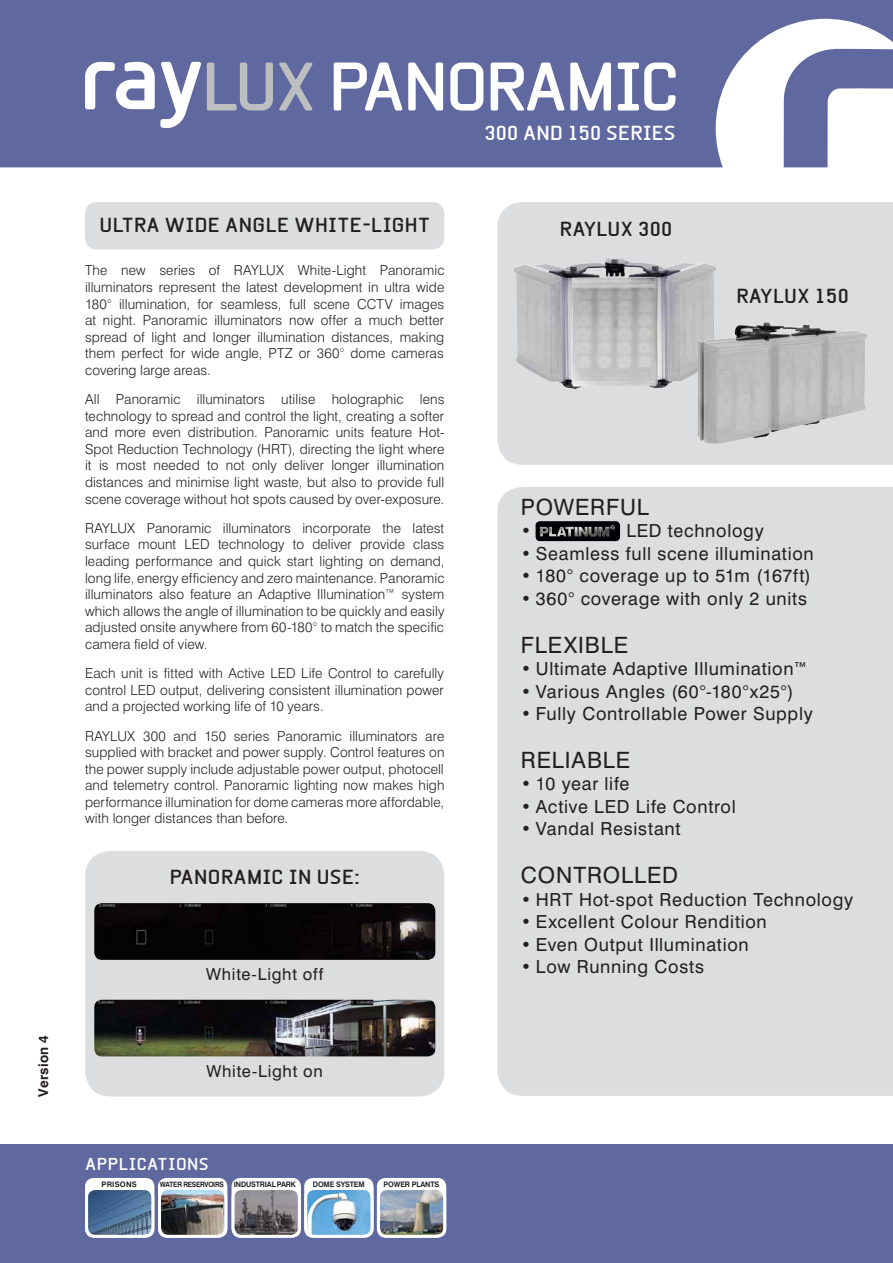
<style>
.page{position:relative;width:893px;height:1263px;background:#fff}
.page>*{position:absolute;margin:0;border:0;box-sizing:border-box;transform-origin:0 0}
.t1{font:700 65.55px "Beta Sans";letter-spacing:-.04em;color:#fff}
.t2{font:22.5px "Swiss 721 BT";letter-spacing:.04em;color:#231f20}
.t3{font:700 19.5px "Beta Sans";letter-spacing:.02em;color:#231f20}
.t4{font:700 19.5px "Beta Sans";letter-spacing:.01em;color:#fff}
.t5{font:18px "Swiss 721 BT";letter-spacing:.04em;color:#231f20}
.t6{font:16.5px "Swiss 721 BT";letter-spacing:.04em;color:#231f20}
.t7{font:700 16.5px "Beta Sans";letter-spacing:.025em;color:#fff}
.t8{font:300 13.8px/16.5px "Swiss 721 BT";letter-spacing:.005em;color:#231f20;text-align:justify}
.t9{font:700 13.5px "Swiss 721 BT";letter-spacing:.02em;color:#231f20}
.t10{font:700 7.5px "Swiss 721 BT";letter-spacing:-.02em;color:#231f20;scale:.95 1}
.t11{font:700 7.5px "Swiss 721 BT";letter-spacing:.02em;color:#231f20}
.t12{font:700 7.35px "Swiss 721 BT";letter-spacing:-.04em;color:#231f20;scale:.9 1}
.s1{color:#bcbec0}
</style>
<div class="page">
<div style="left:497px;top:487px;width:396px;height:609px;background:#dcddde"></div>
<div style="left:497px;top:202px;width:396px;height:263px;background:#dcddde"></div>
<svg style="left:0;top:0;width:893px;height:167px;fill:#5f699f"></svg>
<div style="left:0;top:1144px;width:893px;height:119px;background:#5f699f"></div>
<div style="left:85px;top:1178px;width:69px;height:59px;background:#fff;border-radius:9px"></div>
<img style="left:87px;top:1191px;width:66px;height:45px">
<div style="left:85px;top:1187px;width:69px;height:51px;border:3px solid #fff;border-radius:9px"></div>
<div style="left:158px;top:1178px;width:69px;height:59px;background:#fff;border-radius:9px"></div>
<img style="left:160px;top:1191px;width:66px;height:45px">
<div style="left:158px;top:1187px;width:69px;height:51px;border:3px solid #fff;border-radius:9px"></div>
<div style="left:232px;top:1178px;width:69px;height:59px;background:#fff;border-radius:9px"></div>
<img style="left:233px;top:1191px;width:66px;height:45px">
<div style="left:232px;top:1187px;width:69px;height:51px;border:3px solid #fff;border-radius:9px"></div>
<div style="left:377px;top:1178px;width:69px;height:59px;background:#fff;border-radius:9px"></div>
<img style="left:378px;top:1191px;width:67px;height:45px">
<div style="left:377px;top:1187px;width:69px;height:51px;border:3px solid #fff;border-radius:9px"></div>
<div style="left:304px;top:1178px;width:70px;height:59px;background:#fff;border-radius:9px"></div>
<img style="left:306px;top:1191px;width:66px;height:45px">
<div style="left:304px;top:1187px;width:69px;height:51px;border:3px solid #fff;border-radius:9px"></div>
<svg style="left:85px;top:62px;width:116px;height:66px"></svg>
<div style="left:85px;top:202px;width:359px;height:48px;background:#dcddde;border-radius:12px"></div>
<div style="left:85px;top:851px;width:359px;height:245px;background:#dcddde;border-radius:25px"></div>
<img style="left:94px;top:903px;width:341px;height:57px">
<img style="left:94px;top:1000px;width:341px;height:56px">
<img style="left:514px;top:258px;width:202px;height:131px">
<img style="left:697px;top:322px;width:170px;height:122px">
<svg style="left:536px;top:521px;width:84px;height:20px"></svg>
<img style="left:565px;top:525px;width:50px;height:11px">
<p class="t9" style="left:35px;top:1096px;width:63px;rotate:-90deg">Version 4</p>
<h1 class="t1" style="left:202px;top:49px;width:480px"><span class="s1">LUX</span> PANORAMIC</h1>
<h3 class="t4" style="left:484px;top:121px;width:193px">300 AND 150 SERIES</h3>
<h3 class="t3" style="left:99px;top:213px;width:332px">ULTRA WIDE ANGLE WHITE-LIGHT</h3>
<h3 class="t3" style="left:560px;top:218px;width:114px">RAYLUX 300</h3>
<p class="t8" style="left:85px;top:262px;width:361px">The new series of RAYLUX White-Light Panoramic illuminators represent the latest development in ultra wide 180° illumination, for seamless, full scene CCTV images at night. Panoramic illuminators now offer a much better spread of light and longer illumination distances, making them perfect for wide angle, PTZ or 360° dome cameras covering large areas.</p>
<p class="t8" style="left:85px;top:391px;width:361px">All Panoramic illuminators utilise holographic lens technology to spread and control the light, creating a softer and more even distribution. Panoramic units feature Hot-Spot Reduction Technology (HRT), directing the light where it is most needed to not only deliver longer illumination distances and minimise light waste, but also to provide full scene coverage without hot spots caused by over-exposure.</p>
<p class="t8" style="left:85px;top:519px;width:361px">RAYLUX Panoramic illuminators incorporate the latest surface mount LED technology to deliver provide class leading performance and quick start lighting on demand, long life, energy efficiency and zero maintenance. Panoramic illuminators also feature an Adaptive Illumination™ system which allows the angle of illumination to be quickly and easily adjusted onsite anywhere from 60-180° to match the specific camera field of view.</p>
<p class="t8" style="left:85px;top:665px;width:360px">Each unit is fitted with Active LED Life Control to carefully control LED output, delivering consistent illumination power and a projected working life of 10 years.</p>
<p class="t8" style="left:85px;top:727px;width:361px">RAYLUX 300 and 150 series Panoramic illuminators are supplied with bracket and power supply. Control features on the power supply include adjustable power output, photocell and telemetry control. Panoramic lighting now makes high performance illumination for dome cameras more affordable, with longer distances than before.</p>
<h3 class="t3" style="left:170px;top:865px;width:192px">PANORAMIC IN USE:</h3>
<p class="t6" style="left:206px;top:964px;width:119px">White-Light off</p>
<p class="t6" style="left:206px;top:1061px;width:118px">White-Light on</p>
<p class="t7" style="left:85px;top:1154px;width:125px">APPLICATIONS</p>
<p class="t11" style="left:102px;top:1180px;width:37px">PRISONS</p>
<p class="t12" style="left:160px;top:1180px;width:73px">WATER RESERVOIRS</p>
<p class="t10" style="left:234px;top:1180px;width:67px">INDUSTRIAL PARK</p>
<p class="t10" style="left:313px;top:1180px;width:56px">DOME SYSTEM</p>
<p class="t10" style="left:384px;top:1180px;width:60px">POWER PLANTS</p>
<h3 class="t3" style="left:736px;top:285px;width:114px">RAYLUX 150</h3>
<h2 class="t2" style="left:521px;top:493px;width:130px">POWERFUL</h2>
<h3 class="t5" style="left:521px;top:520px;width:12px">•</h3>
<h3 class="t5" style="left:626px;top:520px;width:139px">LED technology</h3>
<h3 class="t5" style="left:521px;top:542px;width:294px">• Seamless full scene illumination</h3>
<h3 class="t5" style="left:521px;top:565px;width:292px">• 180° coverage up to 51m (167ft)</h3>
<h3 class="t5" style="left:521px;top:587px;width:288px">• 360° coverage with only 2 units</h3>
<h2 class="t2" style="left:521px;top:631px;width:109px">FLEXIBLE</h2>
<h3 class="t5" style="left:521px;top:658px;width:288px">• Ultimate Adaptive Illumination™</h3>
<h3 class="t5" style="left:521px;top:680px;width:274px">• Various Angles (60°-180°x25°)</h3>
<h3 class="t5" style="left:521px;top:703px;width:293px">• Fully Controllable Power Supply</h3>
<h2 class="t2" style="left:521px;top:746px;width:111px">RELIABLE</h2>
<h3 class="t5" style="left:521px;top:773px;width:110px">• 10 year life</h3>
<h3 class="t5" style="left:521px;top:795px;width:216px">• Active LED Life Control</h3>
<h3 class="t5" style="left:521px;top:818px;width:161px">• Vandal Resistant</h3>
<h2 class="t2" style="left:521px;top:861px;width:159px">CONTROLLED</h2>
<h3 class="t5" style="left:521px;top:888px;width:334px">• HRT Hot-spot Reduction Technology</h3>
<h3 class="t5" style="left:521px;top:911px;width:247px">• Excellent Colour Rendition</h3>
<h3 class="t5" style="left:521px;top:933px;width:229px">• Even Output Illumination</h3>
<h3 class="t5" style="left:521px;top:956px;width:185px">• Low Running Costs</h3>
</div>
